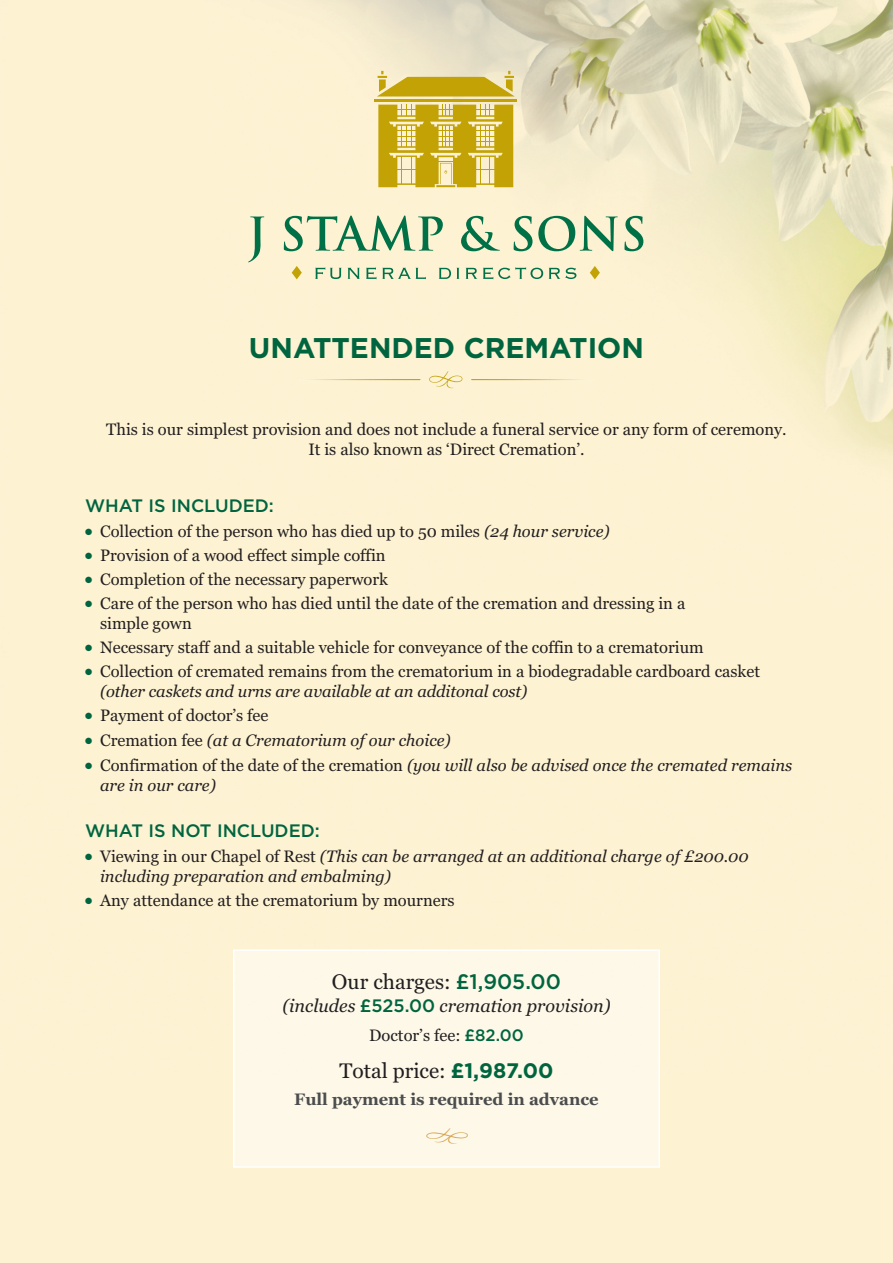
<style>
.page{position:relative;width:893px;height:1263px;background:#fff}
.page>*{position:absolute;margin:0;border:0;box-sizing:border-box;transform-origin:0 0}
.t1{font:700 28.5px "Gotham";color:#00653f}
.t2{font:21px "Georgia";color:#231f20}
.t3{font:italic 18px "Georgia";color:#231f20}
.t4{font:500 18px "Gotham";color:#00653f}
.t5{font:16.5px/19.8px "Georgia";color:#231f20}
.t6{font:italic 16.5px/19.8px "Georgia";color:#231f20}
.t7{font:700 16.5px "Georgia";color:#4b4c4d}
.t8{font:16.05px "Golden Cockerel Init Orn ITC";color:#d6a24c;scale:2.05 1}
.s1{color:#00653f}
.s2{font-style:italic}
.s3{font-style:normal}
.s4{font-family:"Gotham";font-weight:500;color:#00653f}
.s5{font-family:"Gotham";font-weight:500;font-style:normal;color:#00653f}
.s6{font-family:"Gotham";font-weight:700;color:#00653f}
</style>
<div class="page">
<img style="left:0;top:0;width:893px;height:1263px">
<svg style="left:248px;top:216px;width:16px;height:46px"></svg>
<svg style="left:284px;top:215px;width:159px;height:36px;background:#b2cba9"></svg>
<svg style="left:461px;top:216px;width:39px;height:35px"></svg>
<svg style="left:514px;top:216px;width:18px;height:35px"></svg>
<svg style="left:538px;top:216px;width:80px;height:35px;background:#aec9a7"></svg>
<svg style="left:624px;top:216px;width:19px;height:35px"></svg>
<svg style="left:315px;top:267px;width:27px;height:12px"></svg>
<svg style="left:348px;top:268px;width:12px;height:11px"></svg>
<svg style="left:366px;top:267px;width:10px;height:12px"></svg>
<svg style="left:382px;top:268px;width:44px;height:11px"></svg>
<svg style="left:439px;top:268px;width:20px;height:11px"></svg>
<svg style="left:466px;top:268px;width:11px;height:11px"></svg>
<svg style="left:483px;top:267px;width:60px;height:12px"></svg>
<svg style="left:549px;top:268px;width:27px;height:11px"></svg>
<svg style="left:292px;top:266px;width:10px;height:13px"></svg>
<svg style="left:590px;top:266px;width:10px;height:13px"></svg>
<hr style="left:375px;top:99px;width:142px;height:3px;background:#c2a205">
<svg style="left:377px;top:71px;width:138px;height:25px;background:#d3bb4b"></svg>
<svg style="left:378px;top:105px;width:135px;height:82px;background:#d2b940"></svg>
<img style="left:298px;top:371px;width:296px;height:17px">
<div style="left:234px;top:951px;width:424px;height:215px;background:#fdf8e8"></div>
<div style="left:233px;top:949px;width:427px;height:219px;border:2px solid #fff"></div>
<h1 class="t1" style="left:249px;top:338px;width:396px">UNATTENDED CREMATION</h1>
<p class="t5" style="left:106px;top:419px;width:682px;text-align:center">This is our simplest provision and does not include a funeral service or any form of ceremony.<br>It is also known as ‘Direct Cremation’.</p>
<p class="t4" style="left:85px;top:495px;width:190px">WHAT IS INCLUDED:</p>
<p class="t5" style="left:85px;top:521px;width:526px"><span class="s1">●</span> Collection of the person who has died up to 50 miles <span class="s2">(24 hour service)</span></p>
<p class="t5" style="left:85px;top:545px;width:302px"><span class="s1">●</span> Provision of a wood effect simple coffin</p>
<p class="t5" style="left:85px;top:570px;width:305px"><span class="s1">●</span> Completion of the necessary paperwork</p>
<p class="t5" style="left:100px;top:594px;width:587px;text-indent:-15px"><span class="s1">●</span> Care of the person who has died until the date of the cremation and dressing in a simple gown</p>
<p class="t5" style="left:85px;top:637px;width:620px"><span class="s1">●</span> Necessary staff and a suitable vehicle for conveyance of the coffin to a crematorium</p>
<p class="t5" style="left:100px;top:661px;width:662px;text-indent:-15px"><span class="s1">●</span> Collection of cremated remains from the crematorium in a biodegradable cardboard casket <span class="s2">(other caskets and urns are available at an additonal cost)</span></p>
<p class="t5" style="left:85px;top:705px;width:185px"><span class="s1">●</span> Payment of doctor’s fee</p>
<p class="t6" style="left:85px;top:731px;width:367px"><span class="s1">●</span> <span class="s3">Cremation fee</span> (at a Crematorium of our choice)</p>
<p class="t6" style="left:100px;top:755px;width:694px;text-indent:-15px"><span class="s1">●</span> <span class="s3">Confirmation of the date of the cremation</span> (you will also be advised once the cremated remains are in our care)</p>
<p class="t4" style="left:85px;top:820px;width:236px">WHAT IS NOT INCLUDED:</p>
<p class="t6" style="left:100px;top:847px;width:650px;text-indent:-15px"><span class="s1">●</span> <span class="s3">Viewing in our Chapel of Rest</span> (This can be arranged at an additional charge of £200.00 including preparation and embalming)</p>
<p class="t5" style="left:85px;top:890px;width:371px"><span class="s1">●</span> Any attendance at the crematorium by mourners</p>
<p class="t2" style="left:332px;top:969px;width:231px">Our charges: <span class="s4">£1,905.00</span></p>
<p class="t3" style="left:282px;top:995px;width:329px">(includes <span class="s5">£525.00</span> cremation provision)</p>
<p class="t5" style="left:369px;top:1025px;width:156px">Doctor’s fee: <span class="s4">£82.00</span></p>
<p class="t2" style="left:340px;top:1058px;width:215px">Total price: <span class="s6">£1,987.00</span></p>
<p class="t7" style="left:294px;top:1090px;width:306px">Full payment is required in advance</p>
<p class="t8" style="left:425px;top:1128px;width:23px">t</p>
</div>
